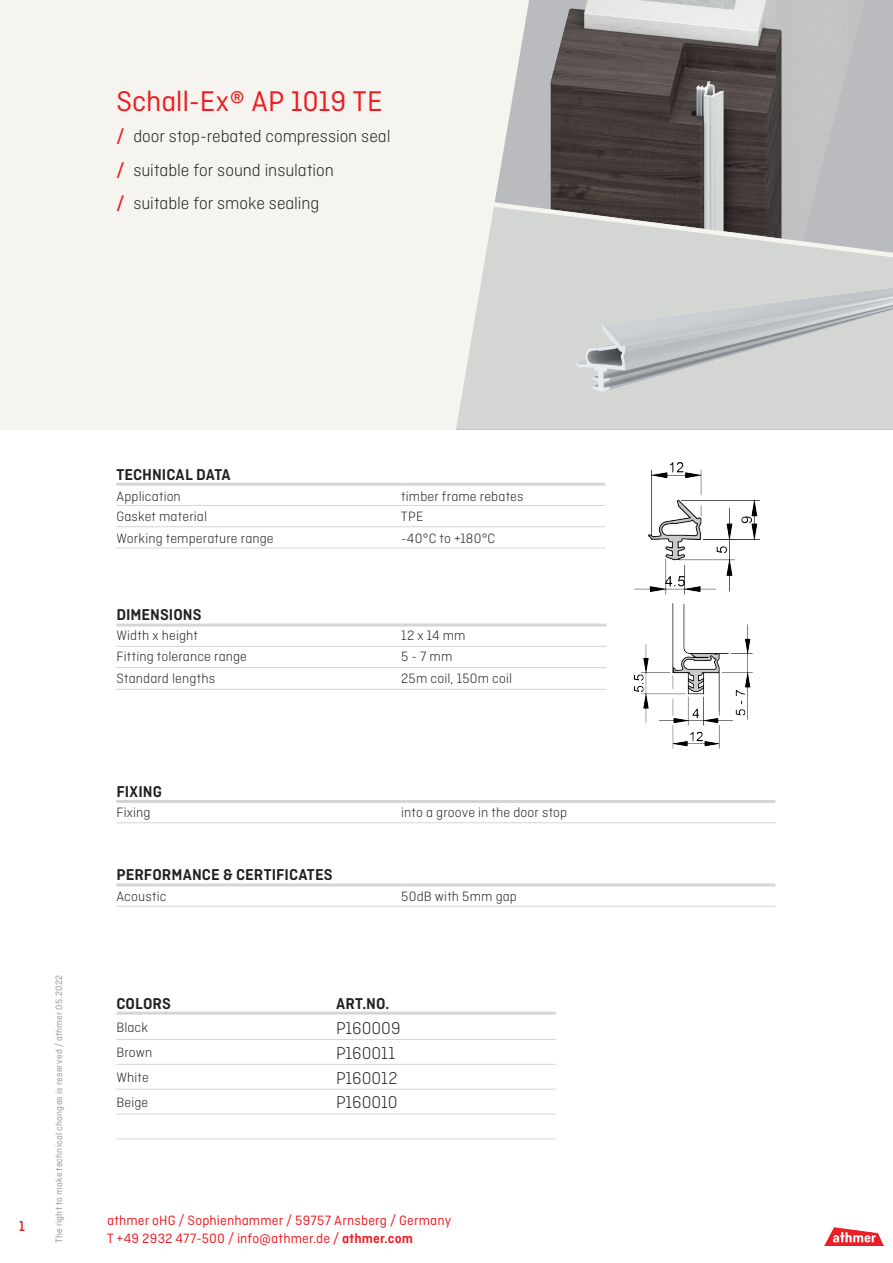
<style>
.page{position:relative;width:893px;height:1263px;background:#fff}
.page>*{position:absolute;margin:0;border:0;box-sizing:border-box;transform-origin:0 0}
.t1{font:30px "Ciutadella";letter-spacing:-.005em;color:#ee1d23}
.t2{font:300 18px/33.8px "Ciutadella";letter-spacing:-.005em;color:#231f20}
.t3{font:600 16.5px "Ciutadella";color:#231f20}
.t4{font:500 15px "Ciutadella";color:#ee1d23}
.t5{font:300 14.25px "Ciutadella";letter-spacing:.01em;color:#231f20}
.t6{font:14.25px "Ciutadella";letter-spacing:.01em;color:#ee1d23}
.t7{font:9.75px "Ciutadella";letter-spacing:.025em;color:#939598}
.s1{font-weight:500;color:#ee1d23}
.s2{font-weight:600}
</style>
<div class="page">
<div style="left:0;top:0;width:893px;height:429px;background:#f5f4ef"></div>
<img style="left:529px;top:0;width:350px;height:197px">
<img style="left:529px;top:257px;width:363px;height:172px">
<svg style="left:529px;top:197px;width:363px;height:60px;background:#a9a8a7"></svg>
<img style="left:635px;top:463px;width:125px;height:131px">
<img style="left:635px;top:604px;width:118px;height:145px">
<hr style="left:116px;top:505px;width:285px;height:1px;background:#d4d6d4">
<hr style="left:401px;top:505px;width:204px;height:1px;background:#d4d6d4">
<hr style="left:116px;top:526px;width:285px;height:1px;background:#d4d6d4">
<hr style="left:401px;top:526px;width:204px;height:1px;background:#d4d6d4">
<hr style="left:116px;top:548px;width:285px;height:1px;background:#d4d6d4">
<hr style="left:401px;top:548px;width:204px;height:1px;background:#d4d6d4">
<hr style="left:116px;top:483px;width:285px;height:3px;background:#d4d6d4">
<hr style="left:401px;top:483px;width:204px;height:3px;background:#d4d6d4">
<hr style="left:116px;top:667px;width:285px;height:1px;background:#d4d6d4">
<hr style="left:401px;top:667px;width:205px;height:1px;background:#d4d6d4">
<hr style="left:116px;top:689px;width:285px;height:1px;background:#d4d6d4">
<hr style="left:401px;top:689px;width:205px;height:1px;background:#d4d6d4">
<hr style="left:116px;top:646px;width:285px;height:1px;background:#d4d6d4">
<hr style="left:401px;top:646px;width:205px;height:1px;background:#d4d6d4">
<hr style="left:116px;top:623px;width:285px;height:3px;background:#d4d6d4">
<hr style="left:401px;top:623px;width:205px;height:3px;background:#d4d6d4">
<hr style="left:116px;top:1039px;width:220px;height:1px;background:#d4d6d4">
<hr style="left:336px;top:1039px;width:220px;height:1px;background:#d4d6d4">
<hr style="left:116px;top:1064px;width:220px;height:1px;background:#d4d6d4">
<hr style="left:336px;top:1064px;width:220px;height:1px;background:#d4d6d4">
<hr style="left:116px;top:1089px;width:220px;height:1px;background:#d4d6d4">
<hr style="left:336px;top:1089px;width:220px;height:1px;background:#d4d6d4">
<hr style="left:116px;top:1114px;width:220px;height:1px;background:#d4d6d4">
<hr style="left:336px;top:1114px;width:220px;height:1px;background:#d4d6d4">
<hr style="left:116px;top:1138px;width:220px;height:1px;background:#d4d6d4">
<hr style="left:336px;top:1138px;width:220px;height:1px;background:#d4d6d4">
<hr style="left:116px;top:1012px;width:220px;height:3px;background:#d4d6d4">
<hr style="left:336px;top:1012px;width:220px;height:3px;background:#d4d6d4">
<hr style="left:116px;top:800px;width:285px;height:3px;background:#d4d6d4">
<hr style="left:401px;top:800px;width:374px;height:3px;background:#d4d6d4">
<hr style="left:116px;top:822px;width:285px;height:1px;background:#d4d6d4">
<hr style="left:401px;top:822px;width:374px;height:1px;background:#d4d6d4">
<hr style="left:116px;top:883px;width:285px;height:3px;background:#d4d6d4">
<hr style="left:401px;top:883px;width:374px;height:3px;background:#d4d6d4">
<hr style="left:116px;top:906px;width:285px;height:1px;background:#d4d6d4">
<hr style="left:401px;top:906px;width:374px;height:1px;background:#d4d6d4">
<svg style="left:456px;top:2px;width:73px;height:427px"></svg>
<img style="left:824px;top:1228px;width:60px;height:17px">
<h1 class="t1" style="left:116px;top:85px;width:268px">Schall-Ex® AP 1019 TE</h1>
<p class="t2" style="left:116px;top:119px;width:276px"><span class="s1">/</span> door stop-rebated compression seal <span class="s1">/</span> suitable for sound insulation<br><span class="s1">/</span> suitable for smoke sealing</p>
<p class="t3" style="left:116px;top:465px;width:116px">TECHNICAL DATA</p>
<p class="t5" style="left:116px;top:488px;width:66px">Application</p>
<p class="t5" style="left:401px;top:488px;width:124px">timber frame rebates</p>
<p class="t5" style="left:116px;top:509px;width:92px">Gasket material</p>
<p class="t5" style="left:401px;top:509px;width:24px">TPE</p>
<p class="t5" style="left:116px;top:530px;width:159px">Working temperature range</p>
<p class="t5" style="left:401px;top:530px;width:96px">-40°C to +180°C</p>
<p class="t3" style="left:116px;top:606px;width:87px">DIMENSIONS</p>
<p class="t5" style="left:116px;top:628px;width:83px">Width x height</p>
<p class="t5" style="left:401px;top:628px;width:66px">12 x 14 mm</p>
<p class="t5" style="left:116px;top:649px;width:132px">Fitting tolerance range</p>
<p class="t5" style="left:401px;top:649px;width:53px">5 - 7 mm</p>
<p class="t5" style="left:116px;top:670px;width:100px">Standard lengths</p>
<p class="t5" style="left:401px;top:670px;width:112px">25m coil, 150m coil</p>
<p class="t3" style="left:116px;top:782px;width:47px">FIXING</p>
<p class="t5" style="left:116px;top:805px;width:36px">Fixing</p>
<p class="t5" style="left:401px;top:805px;width:167px">into a groove in the door stop</p>
<p class="t3" style="left:116px;top:865px;width:218px">PERFORMANCE &amp; CERTIFICATES</p>
<p class="t5" style="left:116px;top:888px;width:52px">Acoustic</p>
<p class="t5" style="left:401px;top:888px;width:117px">50dB with 5mm gap</p>
<p class="t7" style="left:54px;top:1243px;width:270px;rotate:-90deg">The right to make technical changes is reserved / athmer 05.2022</p>
<p class="t3" style="left:116px;top:994px;width:56px">COLORS</p>
<p class="t3" style="left:336px;top:994px;width:55px">ART.NO.</p>
<p class="t5" style="left:116px;top:1020px;width:33px">Black</p>
<p class="t2" style="left:336px;top:1011px;width:66px">P160009</p>
<p class="t5" style="left:116px;top:1045px;width:38px">Brown</p>
<p class="t2" style="left:336px;top:1036px;width:61px">P160011</p>
<p class="t5" style="left:116px;top:1070px;width:34px">White</p>
<p class="t2" style="left:336px;top:1061px;width:63px">P160012</p>
<p class="t5" style="left:116px;top:1095px;width:33px">Beige</p>
<p class="t2" style="left:336px;top:1085px;width:63px">P160010</p>
<p class="t4" style="left:19px;top:1217px;width:8px">1</p>
<p class="t6" style="left:107px;top:1213px;width:346px">athmer oHG / Sophienhammer / 59757 Arnsberg / Germany</p>
<p class="t6" style="left:107px;top:1231px;width:307px">T +49 2932 477-500 / info@athmer.de / <span class="s2">athmer.com</span></p>
</div>
